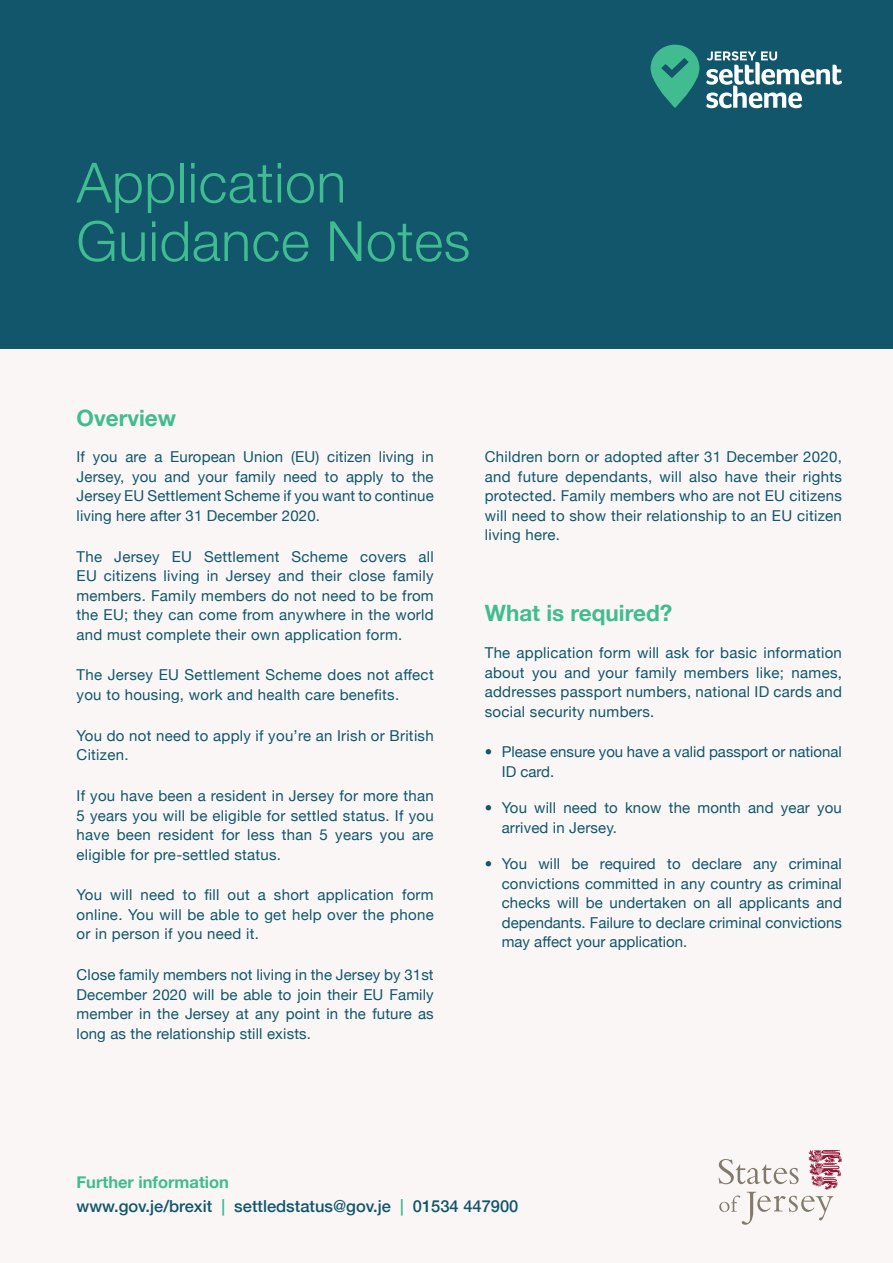
<style>
.page{position:relative;width:893px;height:1263px;background:#faf6f6}
.page>*{position:absolute;margin:0;border:0;box-sizing:border-box;transform-origin:0 0}
.t1{font:300 55.5px/58.5px "Helvetica Neue";letter-spacing:.01em;color:#40bc90}
.t2{font:700 22.5px "Helvetica Neue";color:#40bc90}
.t3{font:500 16.5px/24px "Helvetica Neue";color:#11566b}
.t4{font:15px/19.5px "Helvetica Neue";letter-spacing:.02em;color:#11566b;text-align:justify}
.t5{font:15px/19.5px "Helvetica Neue";color:#11566b}
.s1{font-weight:700;color:#40bc90}
.s2{color:#40bc90}
</style>
<div class="page">
<div style="left:0;top:0;width:893px;height:349px;background:#11566b"></div>
<svg style="left:651px;top:45px;width:48px;height:63px"></svg>
<svg style="left:706px;top:51px;width:136px;height:57px"></svg>
<svg style="left:719px;top:1150px;width:123px;height:75px"></svg>
<h1 class="t1" style="left:77px;top:149px;width:395px">Application<br>Guidance Notes</h1>
<h2 class="t2" style="left:77px;top:400px;width:101px">Overview</h2>
<p class="t4" style="left:77px;top:448px;width:359px">If you are a European Union (EU) citizen living in Jersey, you and your family need to apply to the Jersey EU Settlement Scheme if you want to continue living here after 31 December 2020.</p>
<p class="t4" style="left:77px;top:547px;width:359px">The Jersey EU Settlement Scheme covers all EU citizens living in Jersey and their close family members. Family members do not need to be from the EU; they can come from anywhere in the world and must complete their own application form.</p>
<p class="t4" style="left:77px;top:666px;width:359px">The Jersey EU Settlement Scheme does not affect you to housing, work and health care benefits.</p>
<p class="t4" style="left:77px;top:726px;width:359px">You do not need to apply if you’re an Irish or British<br>Citizen.</p>
<p class="t4" style="left:77px;top:787px;width:359px">If you have been a resident in Jersey for more than 5 years you will be eligible for settled status. If you have been resident for less than 5 years you are eligible for pre-settled status.</p>
<p class="t4" style="left:77px;top:886px;width:359px">You will need to fill out a short application form online. You will be able to get help over the phone or in person if you need it.</p>
<p class="t4" style="left:77px;top:966px;width:359px">Close family members not living in the Jersey by 31st December 2020 will be able to join their EU Family member in the Jersey at any point in the future as long as the relationship still exists.</p>
<p class="t4" style="left:485px;top:448px;width:359px">Children born or adopted after 31 December 2020, and future dependants, will also have their rights protected. Family members who are not EU citizens will need to show their relationship to an EU citizen living here.</p>
<h2 class="t2" style="left:485px;top:596px;width:189px">What is required?</h2>
<p class="t4" style="left:485px;top:644px;width:359px">The application form will ask for basic information about you and your family members like; names, addresses passport numbers, national ID cards and social security numbers.</p>
<p class="t5" style="left:502px;top:743px;width:342px">Please ensure you have a valid passport or national<br>ID card.</p>
<p class="t4" style="left:502px;top:799px;width:342px">You will need to know the month and year you arrived in Jersey.</p>
<p class="t4" style="left:502px;top:855px;width:342px">You will be required to declare any criminal convictions committed in any country as criminal checks will be undertaken on all applicants and dependants. Failure to declare criminal convictions may affect your application.</p>
<p class="t3" style="left:77px;top:1168px;width:443px"><span class="s1">Further information<br></span>www.gov.je/brexit <span class="s2">|</span> settledstatus@gov.je <span class="s2">|</span> 01534 447900</p>
</div>
